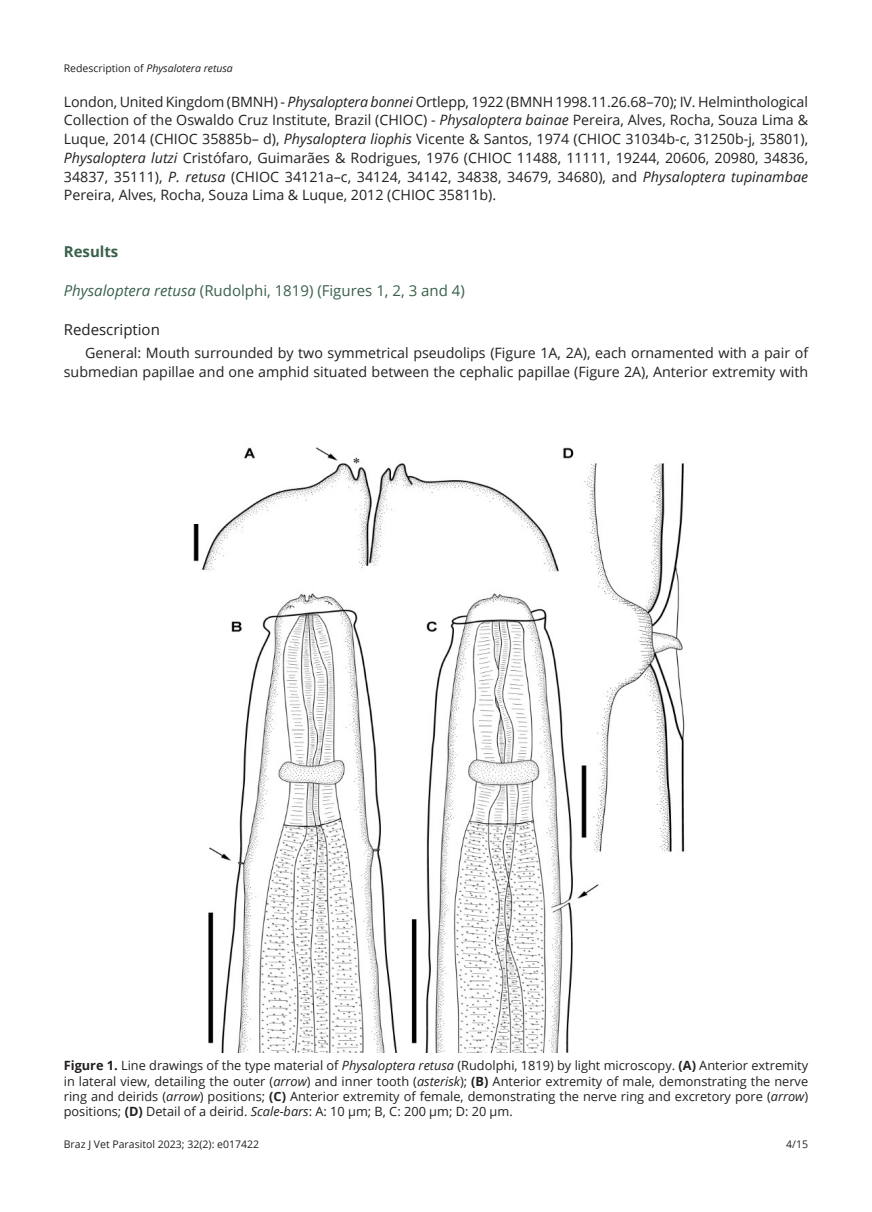
<style>
.page{position:relative;width:872px;height:1212px;background:#fff}
.page>*{position:absolute;margin:0;border:0;box-sizing:border-box;transform-origin:0 0}
.Heading2Alt{font:15px "Open Sans";color:#39614a}
.Heading3Alt{font:15px "Open Sans";color:#231f20}
.Heading1{font:700 15px "Open Sans";color:#39614a}
.Paragraph{font:14.25px/18.8px "Open Sans";color:#231f20;text-align:justify}
.FigureCaption{font:12.75px/15.3px "Open Sans";color:#231f20;text-align:justify}
.t1{font:10.5px "Open Sans";color:#231f20}
.t2{font:italic 10.5px "Open Sans";color:#231f20}
.s1{font-style:normal}
.s2{font-style:italic}
.s3{font-weight:700}
</style>
<div class="page">
<img style="left:193px;top:447px;width:492px;height:605px">
<p class="t2" style="left:64px;top:61px;width:171px"><span class="s1">Redescription of</span> Physalotera retusa</p>
<p class="Paragraph" style="left:64px;top:92px;width:746px">London, United Kingdom (BMNH) - <span class="s2">Physaloptera bonnei</span> Ortlepp, 1922 (BMNH 1998.11.26.68–70); IV. Helminthological Collection of the Oswaldo Cruz Institute, Brazil (CHIOC) - <span class="s2">Physaloptera bainae</span> Pereira, Alves, Rocha, Souza Lima &amp; Luque, 2014 (CHIOC 35885b– d), <span class="s2">Physaloptera liophis</span> Vicente &amp; Santos, 1974 (CHIOC 31034b-c, 31250b-j, 35801), <span class="s2">Physaloptera lutzi</span> Cristófaro, Guimarães &amp; Rodrigues, 1976 (CHIOC 11488, 11111, 19244, 20606, 20980, 34836, 34837, 35111), <span class="s2">P. retusa</span> (CHIOC 34121a–c, 34124, 34142, 34838, 34679, 34680), and <span class="s2">Physaloptera tupinambae </span>Pereira, Alves, Rocha, Souza Lima &amp; Luque, 2012 (CHIOC 35811b).</p>
<p class="Heading1" style="left:64px;top:241px;width:56px">Results</p>
<p class="Heading2Alt" style="left:64px;top:280px;width:402px"><span class="s2">Physaloptera retusa</span> (Rudolphi, 1819) (Figures 1, 2, 3 and 4)</p>
<p class="Heading3Alt" style="left:64px;top:319px;width:98px">Redescription</p>
<p class="Paragraph" style="left:64px;top:343px;width:746px;text-align:right">General: Mouth surrounded by two symmetrical pseudolips (Figure 1A, 2A), each ornamented with a pair of submedian papillae and one amphid situated between the cephalic papillae (Figure 2A), Anterior extremity with</p>
<p class="FigureCaption" style="left:64px;top:1058px;width:746px"><span class="s3">Figure 1.</span> Line drawings of the type material of <span class="s2">Physaloptera retusa</span> (Rudolphi, 1819) by light microscopy. <span class="s3">(A)</span> Anterior extremity in lateral view, detailing the outer (<span class="s2">arrow</span>) and inner tooth (<span class="s2">asterisk</span>); <span class="s3">(B)</span> Anterior extremity of male, demonstrating the nerve ring and deirids (<span class="s2">arrow</span>) positions; <span class="s3">(C)</span> Anterior extremity of female, demonstrating the nerve ring and excretory pore (<span class="s2">arrow</span>) positions; <span class="s3">(D)</span> Detail of a deirid. <span class="s2">Scale-bars</span>: A: 10 µm; B, C: 200 µm; D: 20 µm.</p>
<p class="t1" style="left:64px;top:1137px;width:197px">Braz J Vet Parasitol 2023; 32(2): e017422</p>
<p class="t1" style="left:786px;top:1137px;width:23px">4/15</p>
</div>
